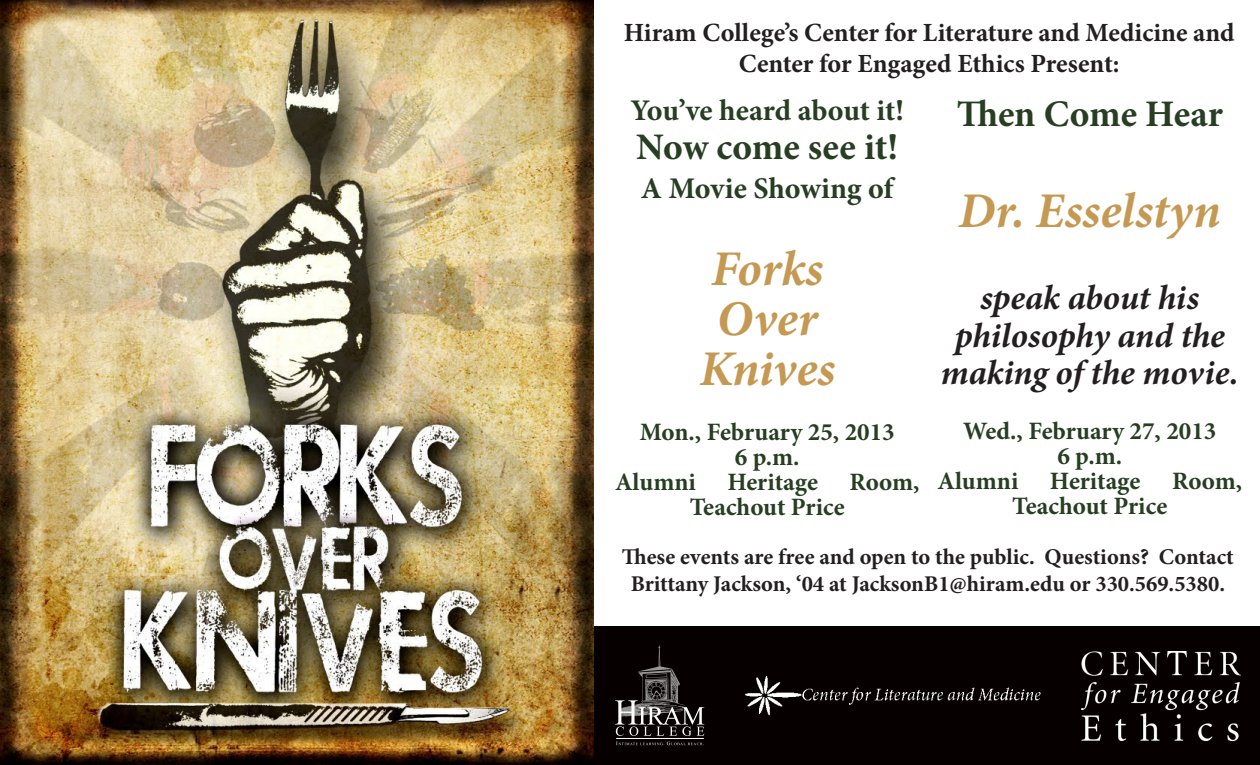
<style>
.page{position:relative;width:1260px;height:765px;background:#fff}
.page>*{position:absolute;margin:0;border:0;box-sizing:border-box;transform-origin:0 0}
.t1{font:italic 700 50px "Minion Pro";letter-spacing:.005em;color:#c59952}
.t2{font:700 37.5px "Minion Pro";letter-spacing:-.005em;color:#273e22}
.t3{font:italic 700 35px "Minion Pro";letter-spacing:-.005em;color:#231f20}
.t4{font:700 30px "Minion Pro";letter-spacing:-.005em;color:#273e22}
.t5{font:700 26.25px/31.5px "Minion Pro";color:#231f20;text-align:center}
.t6{font:700 25px "Minion Pro";color:#273e22}
.t7{font:700 22.5px "Minion Pro";color:#231f20}
</style>
<div class="page">
<div style="left:0;top:627px;width:1260px;height:138px;background:#060000"></div>
<svg style="left:615px;top:645px;width:89px;height:101px"></svg>
<hr style="left:616px;top:738px;width:88px;height:1px;background:#fff">
<img style="left:744px;top:676px;width:297px;height:40px">
<img style="left:0;top:0;width:593px;height:765px">
<img style="left:1082px;top:651px;width:159px;height:90px">
<p class="t5" style="left:624px;top:16px;width:612px">Hiram College’s Center for Literature and Medicine and<br>Center for Engaged Ethics Present:</p>
<p class="t4" style="left:631px;top:89px;width:275px">You’ve heard about it!</p>
<p class="t2" style="left:636px;top:120px;width:264px">Now come see it!</p>
<p class="t4" style="left:641px;top:167px;width:254px">A Movie Showing of</p>
<p class="t1" style="left:711px;top:234px;width:114px">Forks</p>
<p class="t1" style="left:717px;top:284px;width:102px">Over</p>
<p class="t1" style="left:699px;top:334px;width:137px">Knives</p>
<p class="t6" style="left:640px;top:415px;width:256px">Mon., February 25, 2013</p>
<p class="t6" style="left:735px;top:440px;width:66px">6 p.m.</p>
<p class="t6" style="left:615px;top:465px;width:82px">Alumni</p>
<p class="t6" style="left:727px;top:465px;width:92px">Heritage</p>
<p class="t6" style="left:850px;top:465px;width:72px">Room,</p>
<p class="t6" style="left:690px;top:490px;width:156px">Teachout Price</p>
<p class="t2" style="left:957px;top:87px;width:268px">Then Come Hear</p>
<p class="t1" style="left:959px;top:175px;width:264px">Dr. Esselstyn</p>
<p class="t3" style="left:980px;top:273px;width:220px">speak about his</p>
<p class="t3" style="left:955px;top:311px;width:272px">philosophy and the</p>
<p class="t3" style="left:941px;top:348px;width:299px">making of the movie.</p>
<p class="t6" style="left:963px;top:414px;width:255px">Wed., February 27, 2013</p>
<p class="t6" style="left:1057px;top:439px;width:66px">6 p.m.</p>
<p class="t6" style="left:938px;top:464px;width:82px">Alumni</p>
<p class="t6" style="left:1050px;top:464px;width:92px">Heritage</p>
<p class="t6" style="left:1172px;top:464px;width:72px">Room,</p>
<p class="t6" style="left:1012px;top:489px;width:156px">Teachout Price</p>
<p class="t7" style="left:622px;top:541px;width:614px">These events are free and open to the public. Questions? Contact</p>
<p class="t7" style="left:631px;top:568px;width:596px">Brittany Jackson, ‘04 at JacksonB1@hiram.edu or 330.569.5380.</p>
</div>
